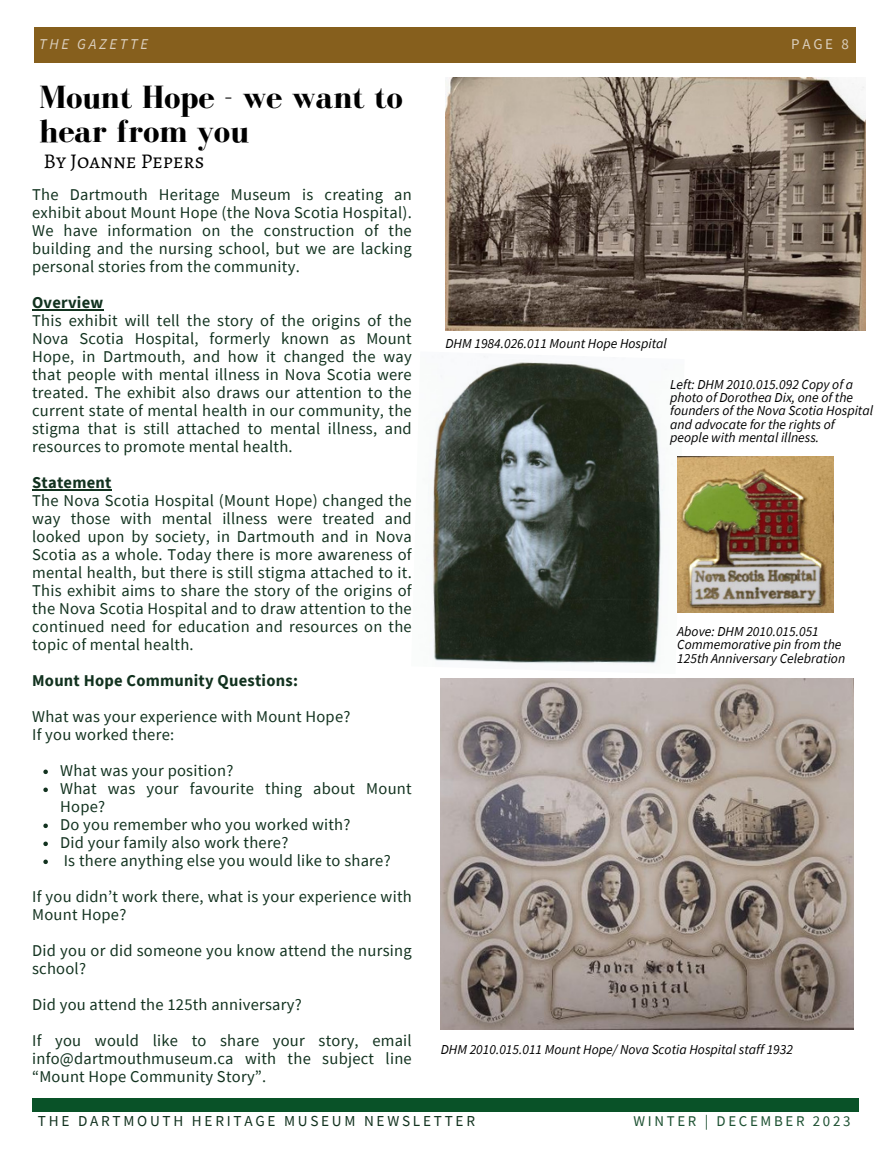
<style>
.page{position:relative;width:891px;height:1161px;background:#fff}
.page>*{position:absolute;margin:0;border:0;box-sizing:border-box;transform-origin:0 0}
.t1{font:700 33px/33.8px "Bodoni FLF";color:#000}
.t2{font:21px "Alegreya SC";color:#000}
.t3{font:16.5px/18px "Source Sans Pro";letter-spacing:.015em;color:#12321f;text-align:justify}
.t4{font:700 16.5px "Source Sans Pro";letter-spacing:.015em;color:#12321f}
.t5{font:15.15px "Source Sans Pro";letter-spacing:.18em;color:#12321f}
.t6{font:italic 15px "Source Sans Pro";letter-spacing:.18em;color:#dacebd}
.t7{font:15px "Source Sans Pro";color:#dacebd}
.t8{font:14.85px "Source Sans Pro";letter-spacing:.18em;color:#1c5031}
.t9{font:italic 13.65px/13.4px "Source Sans Pro";color:#000}
</style>
<div class="page">
<div style="left:35px;top:27px;width:821px;height:36px;background:#865f1d"></div>
<div style="left:32px;top:1098px;width:827px;height:13px;background:#095228"></div>
<img style="left:446px;top:78px;width:419px;height:253px">
<img style="left:432px;top:356px;width:253px;height:308px">
<img style="left:677px;top:457px;width:157px;height:155px">
<img style="left:441px;top:678px;width:413px;height:351px">
<hr style="left:32px;top:309px;width:72px;height:2px;background:#12321f">
<hr style="left:32px;top:489px;width:80px;height:2px;background:#12321f">
<svg style="left:43px;top:770px;width:5px;height:4px"></svg>
<svg style="left:43px;top:788px;width:5px;height:4px"></svg>
<svg style="left:43px;top:824px;width:5px;height:4px"></svg>
<svg style="left:43px;top:842px;width:5px;height:4px"></svg>
<svg style="left:43px;top:860px;width:5px;height:4px"></svg>
<p class="t6" style="left:39px;top:34px;width:110px">THE GAZETTE</p>
<p class="t7" style="left:791px;top:34px;width:59px">PAGE 8</p>
<p class="t1" style="left:39px;top:80px;width:365px">Mount Hope - we want to hear from you</p>
<p class="t2" style="left:44px;top:147px;width:162px">By Joanne Pepers</p>
<p class="t3" style="left:32px;top:185px;width:381px">The Dartmouth Heritage Museum is creating an exhibit about Mount Hope (the Nova Scotia Hospital).<br>We have information on the construction of the building and the nursing school, but we are lacking personal stories from the community.</p>
<p class="t4" style="left:32px;top:292px;width:73px">Overview</p>
<p class="t3" style="left:32px;top:311px;width:381px">This exhibit will tell the story of the origins of the Nova Scotia Hospital, formerly known as Mount Hope, in Dartmouth, and how it changed the way that people with mental illness in Nova Scotia were treated. The exhibit also draws our attention to the current state of mental health in our community, the stigma that is still attached to mental illness, and resources to promote mental health.</p>
<p class="t4" style="left:32px;top:472px;width:81px">Statement</p>
<p class="t3" style="left:32px;top:491px;width:381px">The Nova Scotia Hospital (Mount Hope) changed the way those with mental illness were treated and looked upon by society, in Dartmouth and in Nova Scotia as a whole. Today there is more awareness of mental health, but there is still stigma attached to it.<br>This exhibit aims to share the story of the origins of the Nova Scotia Hospital and to draw attention to the continued need for education and resources on the topic of mental health.</p>
<p class="t4" style="left:32px;top:670px;width:267px">Mount Hope Community Questions:</p>
<p class="t3" style="left:32px;top:707px;width:320px">What was your experience with Mount Hope?</p>
<p class="t3" style="left:32px;top:725px;width:144px">If you worked there:</p>
<p class="t3" style="left:60px;top:761px;width:175px">What was your position?</p>
<p class="t3" style="left:60px;top:779px;width:353px">What was your favourite thing about Mount<br>Hope?</p>
<p class="t3" style="left:60px;top:815px;width:292px">Do you remember who you worked with?</p>
<p class="t3" style="left:60px;top:833px;width:230px">Did your family also work there?</p>
<p class="t3" style="left:64px;top:851px;width:328px">Is there anything else you would like to share?</p>
<p class="t3" style="left:32px;top:887px;width:381px">If you didn’t work there, what is your experience with<br>Mount Hope?</p>
<p class="t3" style="left:32px;top:941px;width:381px">Did you or did someone you know attend the nursing school?</p>
<p class="t3" style="left:32px;top:995px;width:271px">Did you attend the 125th anniversary?</p>
<p class="t3" style="left:32px;top:1031px;width:381px">If you would like to share your story, email info@dartmouthmuseum.ca with the subject line “Mount Hope Community Story”.</p>
<p class="t9" style="left:446px;top:336px;width:223px">DHM 1984.026.011 Mount Hope Hospital</p>
<p class="t9" style="left:670px;top:377px;width:204px">Left: DHM 2010.015.092 Copy of a photo of Dorothea Dix, one of the founders of the Nova Scotia Hospital and advocate for the rights of people with mental illness.</p>
<p class="t9" style="left:677px;top:624px;width:169px">Above: DHM 2010.015.051<br>Commemorative pin from the<br>125th Anniversary Celebration</p>
<p class="t9" style="left:441px;top:1043px;width:354px">DHM 2010.015.011 Mount Hope/ Nova Scotia Hospital staff 1932</p>
<p class="t5" style="left:38px;top:1111px;width:439px">THE DARTMOUTH HERITAGE MUSEUM NEWSLETTER</p>
<p class="t8" style="left:633px;top:1111px;width:219px">WINTER | DECEMBER 2023</p>
</div>
